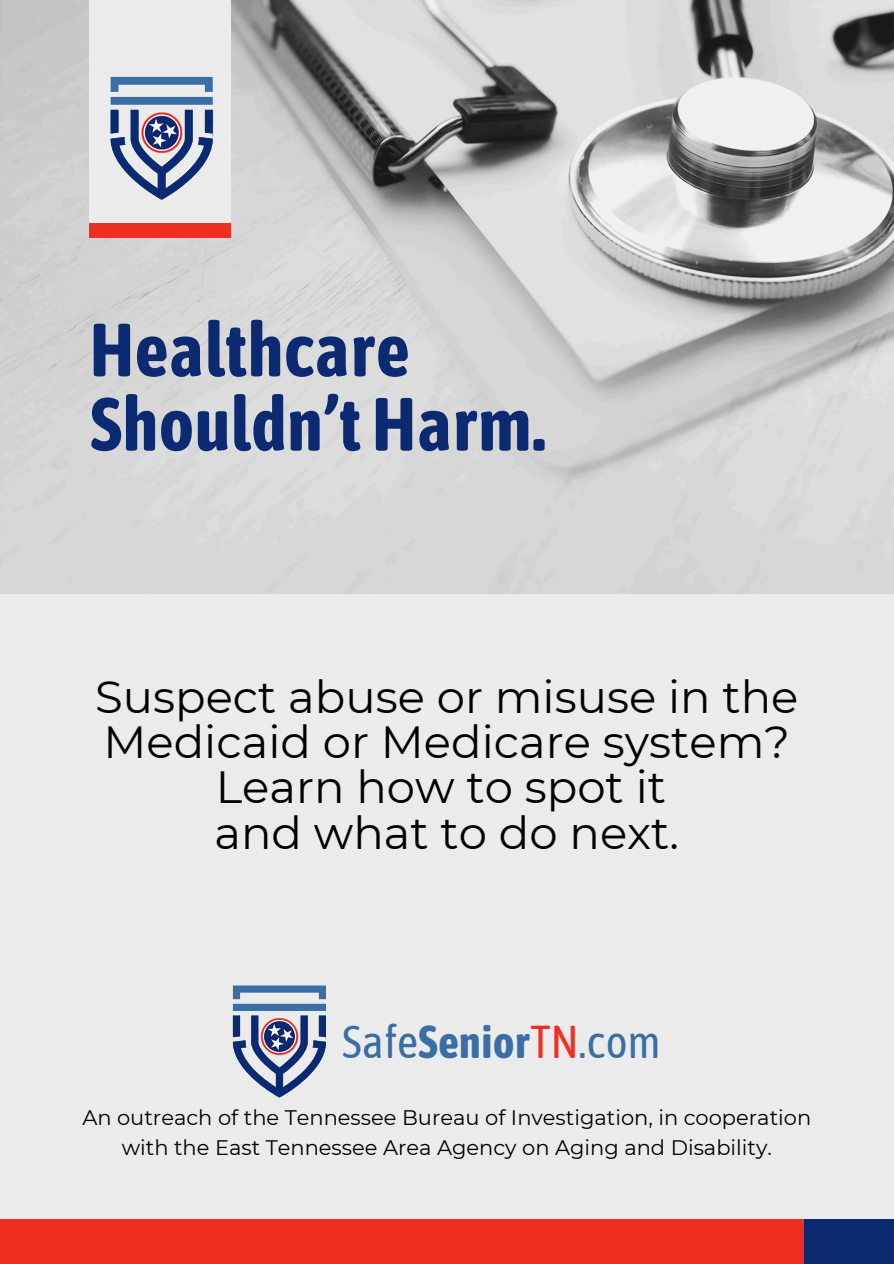
<style>
.page{position:relative;width:894px;height:1264px;background:#fff}
.page>*{position:absolute;margin:0;border:0;box-sizing:border-box;transform-origin:0 0}
.t1{font:700 75px/74.2px "Asap Condensed";color:#0b2a71}
.t2{font:45.9px "Asap Condensed";color:#3a6ea5}
.t3{font:45px/45px "Montserrat";color:#000;text-align:center}
.t4{font:21px/29.2px "Montserrat";color:#000;text-align:center}
.s1{font-weight:700}
.s2{color:#f02f22}
</style>
<div class="page">
<div style="left:0;top:0;width:893px;height:1263px;background:#ebebeb"></div>
<img style="left:0;top:0;width:893px;height:593px">
<div style="left:89px;top:0;width:142px;height:223px;background:#ebebeb"></div>
<svg style="left:111px;top:77px;width:102px;height:122px"></svg>
<img style="left:139px;top:110px;width:46px;height:44px">
<div style="left:89px;top:223px;width:142px;height:14px;background:#f02f22"></div>
<svg style="left:233px;top:985px;width:93px;height:112px"></svg>
<img style="left:258px;top:1015px;width:42px;height:40px">
<div style="left:0;top:1219px;width:804px;height:44px;background:#f02f22"></div>
<div style="left:804px;top:1219px;width:89px;height:44px;background:#0b2a71"></div>
<p class="t1" style="left:89px;top:312px;width:458px">Healthcare<br>Shouldn’tHarm.</p>
<p class="t3" style="left:95px;top:674px;width:704px">Suspect abuse or misuse in the<br>Medicaid or Medicare system?<br>Learn how to spot it<br>and what to do next.</p>
<p class="t2" style="left:341px;top:1015px;width:320px">Safe<span class="s1">Senior</span><span class="s2">TN</span>.com</p>
<p class="t4" style="left:82px;top:1103px;width:730px">An outreach of the Tennessee Bureau of Investigation, in cooperation with the East Tennessee Area Agency on Aging and Disability.</p>
</div>
